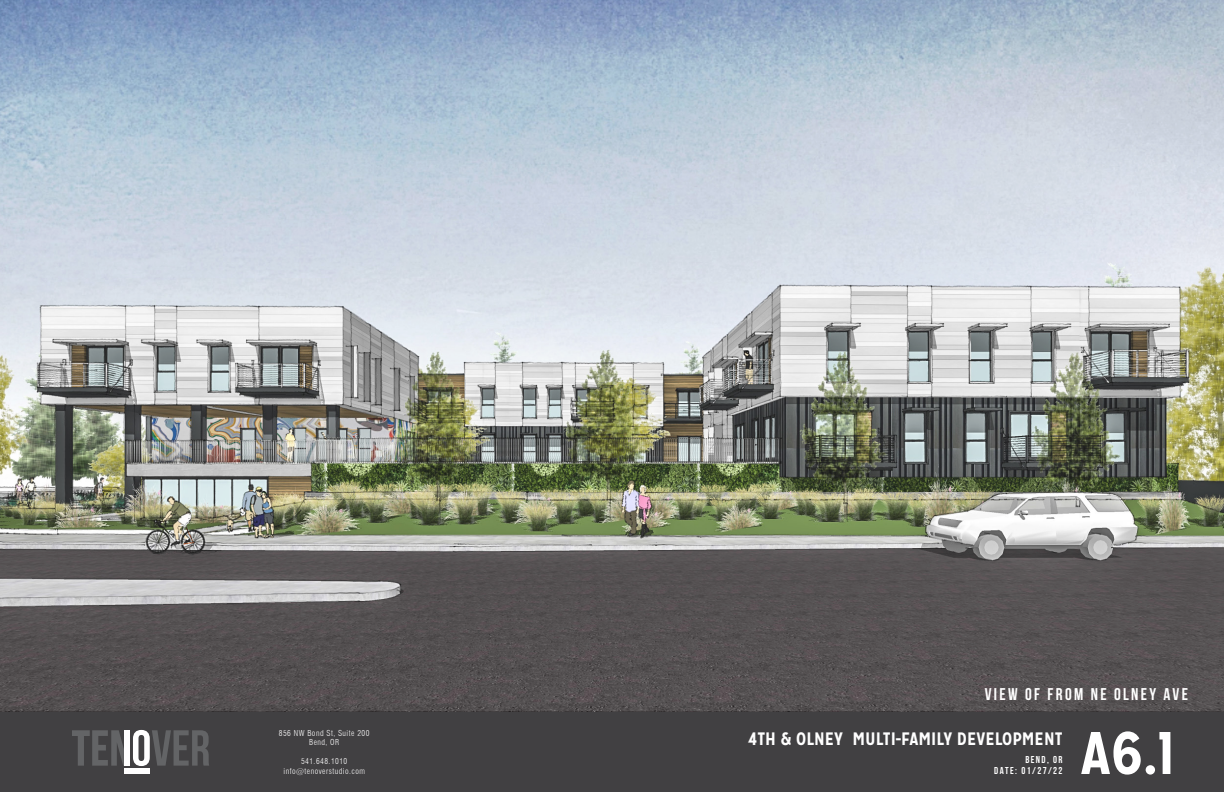
<style>
.page{position:relative;width:1224px;height:792px;background:#fff}
.page>*{position:absolute;margin:0;border:0;box-sizing:border-box;transform-origin:0 0}
.t1{font:700 60px "Mission Gothic";color:#fff}
.t2{font:700 18px "Mission Gothic";color:#fff}
.t3{font:700 17px "Bebas Neue";letter-spacing:.14em;color:#fff}
.t4{font:700 10px/11px "Bebas Neue";letter-spacing:.14em;color:#fff;text-align:right}
.t5{font:300 condensed 8px/9.5px "Swiss 721 BT";letter-spacing:.06em;color:#fff;text-align:center}
</style>
<div class="page">
<div style="left:0;top:712px;width:1224px;height:80px;background:#414042"></div>
<svg style="left:133px;top:730px;width:76px;height:36px"></svg>
<svg style="left:72px;top:730px;width:52px;height:36px"></svg>
<div style="left:124px;top:768px;width:26px;height:6px;background:#fff"></div>
<div style="left:124px;top:730px;width:5px;height:36px;background:#fff"></div>
<img style="left:0;top:0;width:1224px;height:712px">
<p class="t5" style="left:279px;top:728px;width:92px">856 NW Bond St, Suite 200<br>Bend, OR</p>
<p class="t5" style="left:283px;top:757px;width:83px">541.648.1010 info@tenoverstudio.com</p>
<h3 class="t3" style="left:985px;top:685px;width:205px">VIEW OF FROM NE OLNEY AVE</h3>
<h2 class="t2" style="left:748px;top:727px;width:316px">4TH &amp; OLNEY MULTI-FAMILY DEVELOPMENT</h2>
<p class="t4" style="left:994px;top:754px;width:70px">BEND, OR<br>DATE: 01/27/22</p>
<h1 class="t1" style="left:1081px;top:715px;width:95px">A6.1</h1>
</div>
